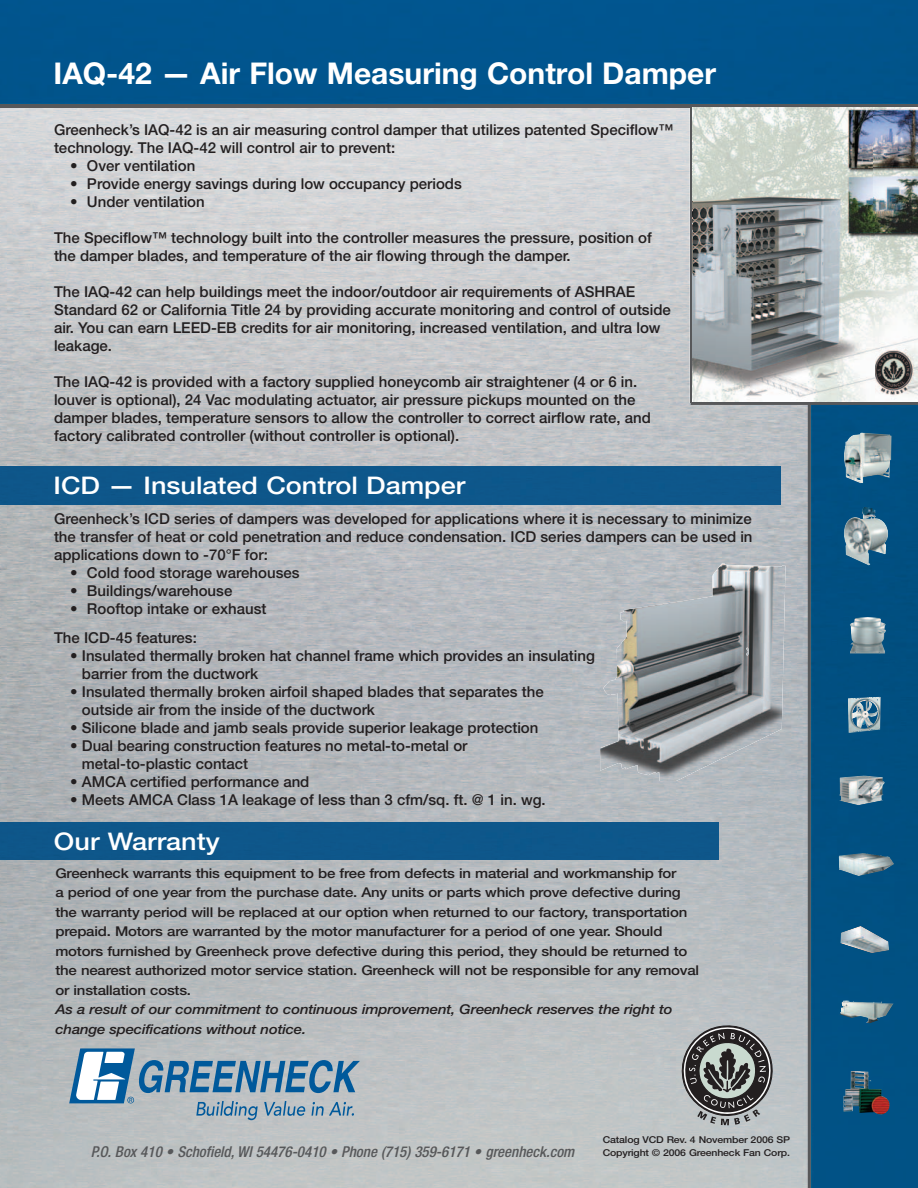
<style>
.page{position:relative;width:918px;height:1188px;background:#fff}
.page>*{position:absolute;margin:0;border:0;box-sizing:border-box;transform-origin:0 0}
.t1{font:700 30px "Helvetica Neue LT Std";color:#fff}
.t2{font:500 24.3px "Helvetica Neue LT Std";color:#fff;scale:1.11 1}
.t3{font:500 15px/18px "Helvetica Neue LT Std";color:#231f20}
.t4{font:italic 500 condensed 15px "Helvetica Neue LT Std";color:#57585a}
.t5{font:500 13.5px/19.5px "Helvetica Neue LT Std";letter-spacing:-.015em;color:#231f20;scale:1.11 1}
.t6{font:italic 500 13.5px/19.5px "Helvetica Neue LT Std";letter-spacing:-.015em;color:#231f20;scale:1.11 1}
.t7{font:500 9.45px/13.5px "Helvetica Neue LT Std";letter-spacing:-.015em;color:#231f20;scale:1.11 1}
</style>
<div class="page">
<img style="left:0;top:0;width:918px;height:1188px">
<img style="left:844px;top:432px;width:48px;height:51px">
<img style="left:849px;top:617px;width:37px;height:37px">
<img style="left:848px;top:697px;width:33px;height:36px">
<img style="left:840px;top:926px;width:49px;height:27px">
<img style="left:839px;top:1000px;width:55px;height:24px">
<img style="left:843px;top:1071px;width:47px;height:44px">
<img style="left:839px;top:776px;width:48px;height:31px">
<img style="left:838px;top:853px;width:57px;height:23px">
<img style="left:843px;top:506px;width:46px;height:60px">
<div style="left:0;top:467px;width:781px;height:37px;background:#0e578a"></div>
<svg style="left:69px;top:1048px;width:291px;height:72px;background:#8fa9bb"></svg>
<hr style="left:0;top:104px;width:918px;height:3px;background:#57585a">
<hr style="left:691px;top:402px;width:227px;height:3px;background:#57585a">
<hr style="left:690px;top:104px;width:3px;height:299px;background:#57585a">
<hr style="left:808px;top:403px;width:3px;height:785px;background:#57585a">
<div style="left:0;top:822px;width:718px;height:37px;background:#0e578a"></div>
<img style="left:693px;top:107px;width:225px;height:295px">
<svg style="left:679px;top:1023px;width:96px;height:102px;background:#7d7f7f"></svg>
<h1 class="t1" style="left:54px;top:62px;width:664px">IAQ-42 — Air Flow Measuring Control Damper</h1>
<p class="t3" style="left:54px;top:122px;width:621px">Greenheck’s IAQ-42 is an air measuring control damper that utilizes patented Speciflow™ technology. The IAQ-42 will control air to prevent:</p>
<p class="t3" style="left:70px;top:158px;width:127px">• Over ventilation</p>
<p class="t3" style="left:70px;top:176px;width:393px">• Provide energy savings during low occupancy periods</p>
<p class="t3" style="left:70px;top:194px;width:136px">• Under ventilation</p>
<p class="t3" style="left:54px;top:230px;width:599px">The Speciflow™ technology built into the controller measures the pressure, position of the damper blades, and temperature of the air flowing through the damper.</p>
<p class="t3" style="left:54px;top:284px;width:618px">The IAQ-42 can help buildings meet the indoor/outdoor air requirements of ASHRAE Standard 62 or California Title 24 by providing accurate monitoring and control of outside air. You can earn LEED-EB credits for air monitoring, increased ventilation, and ultra low leakage.</p>
<p class="t3" style="left:54px;top:374px;width:598px">The IAQ-42 is provided with a factory supplied honeycomb air straightener (4 or 6 in. louver is optional), 24 Vac modulating actuator, air pressure pickups mounted on the damper blades, temperature sensors to allow the controller to correct airflow rate, and factory calibrated controller (without controller is optional).</p>
<h2 class="t2" style="left:54px;top:477px;width:372px">ICD — Insulated Control Damper</h2>
<p class="t3" style="left:54px;top:511px;width:700px;text-align:justify">Greenheck’s ICD series of dampers was developed for applications where it is necessary to minimize the transfer of heat or cold penetration and reduce condensation. ICD series dampers can be used in applications down to -70°F for:</p>
<p class="t3" style="left:70px;top:565px;width:231px">• Cold food storage warehouses</p>
<p class="t3" style="left:70px;top:583px;width:164px">• Buildings/warehouse</p>
<p class="t3" style="left:54px;top:596px;width:214px;line-height:28.8px;text-indent:16px">• Rooftop intake or exhaust<br>The ICD-45 features:</p>
<p class="t3" style="left:82px;top:648px;width:515px;text-indent:-12px">• Insulated thermally broken hat channel frame which provides an insulating barrier from the ductwork</p>
<p class="t3" style="left:82px;top:684px;width:463px;text-indent:-12px">• Insulated thermally broken airfoil shaped blades that separates the outside air from the inside of the ductwork</p>
<p class="t3" style="left:70px;top:720px;width:470px">• Silicone blade and jamb seals provide superior leakage protection</p>
<p class="t3" style="left:82px;top:738px;width:387px;text-indent:-12px">• Dual bearing construction features no metal-to-metal or metal-to-plastic contact</p>
<p class="t3" style="left:70px;top:774px;width:241px">• AMCA certified performance and</p>
<p class="t3" style="left:70px;top:792px;width:477px">• Meets AMCA Class 1A leakage of less than 3 cfm/sq. ft. @ 1 in. wg.</p>
<h2 class="t2" style="left:54px;top:832px;width:151px">Our Warranty</h2>
<p class="t5" style="left:56px;top:864px;width:581px">Greenheck warrants this equipment to be free from defects in material and workmanship for<br>a period of one year from the purchase date. Any units or parts which prove defective during the warranty period will be replaced at our option when returned to our factory, transportation prepaid. Motors are warranted by the motor manufacturer for a period of one year. Should motors furnished by Greenheck prove defective during this period, they should be returned to the nearest authorized motor service station. Greenheck will not be responsible for any removal or installation costs.</p>
<p class="t6" style="left:56px;top:1001px;width:558px">As a result of our commitment to continuous improvement, Greenheck reserves the right to change specifications without notice.</p>
<p class="t4" style="left:91px;top:1146px;width:485px">P.O. Box 410 • Schofield, WI 54476-0410 • Phone (715) 359-6171 • greenheck.com</p>
<p class="t7" style="left:603px;top:1134px;width:170px">Catalog VCD Rev. 4 November 2006 SP<br>Copyright © 2006 Greenheck Fan Corp.</p>
</div>
